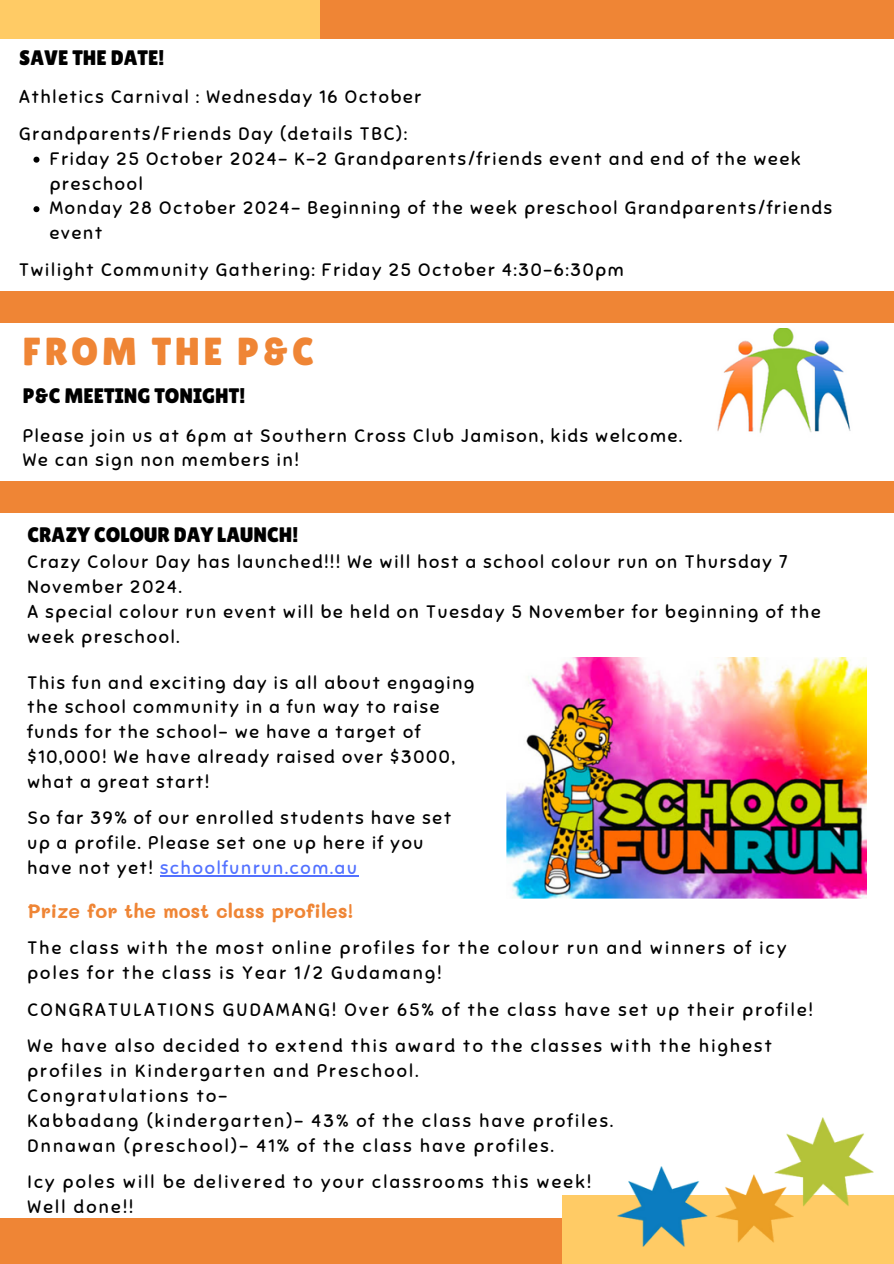
<style>
.page{position:relative;width:894px;height:1264px;background:#fff}
.page>*{position:absolute;margin:0;border:0;box-sizing:border-box;transform-origin:0 0}
.t1{font:39px "Lilita One";letter-spacing:.09em;color:#ef8535}
.t2{font:21px "Lilita One";color:#000}
.t3{font:700 19.5px "Mali";color:#ef8535}
.t4{font:18px/24.8px "Sniglet";letter-spacing:.1em;color:#000}
.t5{font:18px/24.8px "Sniglet";letter-spacing:.125em;color:#000}
.s1{color:#5271ff}
</style>
<div class="page">
<div style="left:0;top:1217px;width:893px;height:46px;background:#ef8535"></div>
<div style="left:0;top:0;width:893px;height:28px;background:#ef8535"></div>
<div style="left:561px;top:1195px;width:332px;height:68px;background:#ffcb65"></div>
<div style="left:0;top:6px;width:893px;height:33px;background:#ef8535"></div>
<div style="left:0;top:0;width:319px;height:39px;background:#ffcb65"></div>
<img style="left:715px;top:1174px;width:78px;height:68px">
<img style="left:773px;top:1117px;width:99px;height:89px">
<img style="left:617px;top:1166px;width:90px;height:80px">
<img style="left:717px;top:328px;width:134px;height:105px">
<img style="left:507px;top:657px;width:358px;height:241px">
<hr style="left:160px;top:875px;width:62px;height:1px;background:#5271ff">
<hr style="left:222px;top:875px;width:136px;height:1px;background:#5271ff">
<div style="left:0;top:481px;width:893px;height:32px;background:#ef8535"></div>
<svg style="left:33px;top:157px;width:6px;height:6px"></svg>
<svg style="left:33px;top:206px;width:6px;height:6px"></svg>
<div style="left:0;top:291px;width:893px;height:31px;background:#ef8535"></div>
<p class="t2" style="left:19px;top:46px;width:147px">SAVE THE DATE!</p>
<p class="t4" style="left:19px;top:79px;width:403px;line-height:36.8px">Athletics Carnival : Wednesday 16 October<br>Grandparents/Friends Day (details TBC):</p>
<p class="t4" style="left:50px;top:146px;width:783px">Friday 25 October 2024- K-2 Grandparents/friends event and end of the week preschool<br>Monday 28 October 2024- Beginning of the week preschool Grandparents/friends event</p>
<p class="t4" style="left:19px;top:257px;width:606px">Twilight Community Gathering: Friday 25 October 4:30-6:30pm</p>
<p class="t1" style="left:23px;top:329px;width:293px">FROM THE P&amp;C</p>
<p class="t2" style="left:23px;top:384px;width:224px">P&amp;C MEETING TONIGHT!</p>
<p class="t4" style="left:23px;top:423px;width:660px">Please join us at 6pm at Southern Cross Club Jamison, kids welcome.<br>We can sign non members in!</p>
<p class="t2" style="left:27px;top:522px;width:272px">CRAZY COLOUR DAY LAUNCH!</p>
<p class="t4" style="left:27px;top:550px;width:794px">Crazy Colour Day has launched!!! We will host a school colour run on Thursday 7<br>November 2024.<br>A special colour run event will be held on Tuesday 5 November for beginning of the week preschool.</p>
<p class="t4" style="left:27px;top:670px;width:448px">This fun and exciting day is all about engaging the school community in a fun way to raise funds for the school- we have a target of $10,000! We have already raised over $3000, what a great start!</p>
<p class="t4" style="left:27px;top:806px;width:425px">So far 39% of our enrolled students have set up a profile. Please set one up here if you have not yet! <span class="s1">schoolfunrun.com.au</span></p>
<p class="t3" style="left:27px;top:897px;width:327px">Prize for the most class profiles!</p>
<p class="t5" style="left:27px;top:935px;width:760px">The class with the most online profiles for the colour run and winners of icy poles for the class is Year 1/2 Gudamang!</p>
<p class="t5" style="left:27px;top:997px;width:786px">CONGRATULATIONS GUDAMANG! Over 65% of the class have set up their profile!</p>
<p class="t5" style="left:27px;top:1034px;width:745px">We have also decided to extend this award to the classes with the highest profiles in Kindergarten and Preschool.</p>
<p class="t5" style="left:27px;top:1083px;width:201px">Congratulations to-</p>
<p class="t5" style="left:27px;top:1108px;width:587px">Kabbadang (kindergarten)- 43% of the class have profiles.</p>
<p class="t5" style="left:27px;top:1133px;width:527px">Dnnawan (preschool)- 41% of the class have profiles.</p>
<p class="t5" style="left:27px;top:1169px;width:565px">Icy poles will be delivered to your classrooms this week!</p>
<p class="t5" style="left:27px;top:1194px;width:107px">Well done!!</p>
</div>
